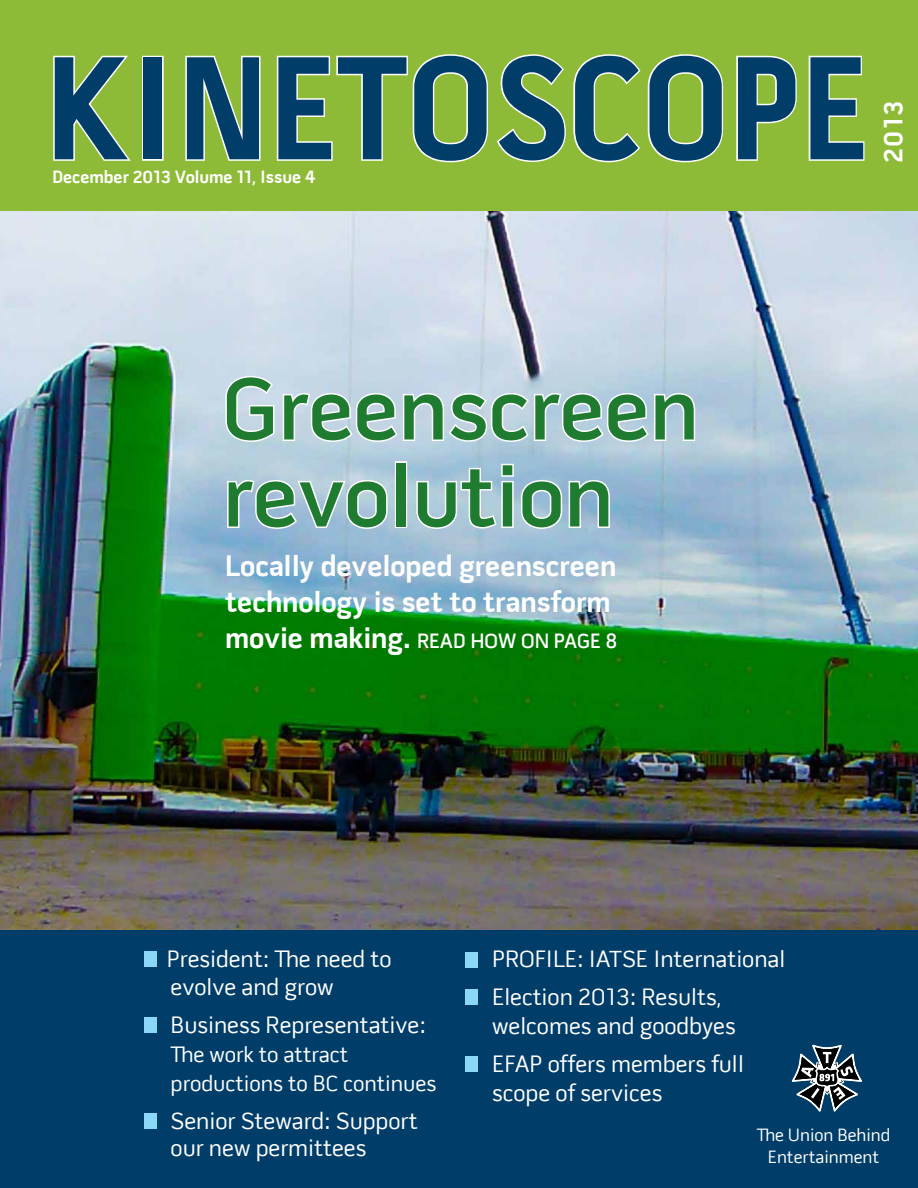
<style>
.page{position:relative;width:918px;height:1188px;background:#fff}
.page>*{position:absolute;margin:0;border:0;box-sizing:border-box;transform-origin:0 0}
.t1{font:700 150px "Pill Gothic 300 mg";color:#003e69}
.t2{font:600 90px/87px "Pill Gothic 600 mg";color:#1e7b30}
.t3{font:700 30px/36px "Pill Gothic 600 mg";color:#fff}
.t4{font:700 27px "Pill Gothic 600 mg";color:#fff}
.t5{font:24px/37.8px "Pill Gothic 600 mg";color:#fff}
.t6{font:22.5px/28.8px "Pill Gothic 600 mg";color:#fff}
.t7{font:600 21px "Pill Gothic 600 mg";color:#fff}
.t8{font:18px/21.6px "Pill Gothic 600 mg";color:#fff;text-align:center}
.t9{font:700 18px "Pill Gothic 600 mg";color:#fff}
.s1{font-weight:700;font-size:30px}
</style>
<div class="page">
<div style="left:0;top:927px;width:918px;height:261px;background:#003e69"></div>
<div style="left:0;top:0;width:918px;height:214px;background:#8ebb37"></div>
<svg style="left:53px;top:55px;width:78px;height:106px"></svg>
<div style="left:142px;top:56px;width:22px;height:105px;border:3px solid #fff"></div>
<svg style="left:185px;top:55px;width:76px;height:106px"></svg>
<svg style="left:276px;top:54px;width:448px;height:109px"></svg>
<svg style="left:736px;top:55px;width:61px;height:106px"></svg>
<svg style="left:808px;top:55px;width:57px;height:106px"></svg>
<div style="left:144px;top:951px;width:12px;height:16px;background:#8bd7f8"></div>
<div style="left:144px;top:1018px;width:12px;height:15px;background:#8bd7f8"></div>
<div style="left:144px;top:1113px;width:12px;height:16px;background:#8bd7f8"></div>
<div style="left:465px;top:952px;width:13px;height:16px;background:#8bd7f8"></div>
<div style="left:465px;top:990px;width:13px;height:15px;background:#8bd7f8"></div>
<div style="left:465px;top:1056px;width:13px;height:16px;background:#8bd7f8"></div>
<img style="left:0;top:212px;width:918px;height:717px">
<svg style="left:223px;top:374px;width:474px;height:70px"></svg>
<svg style="left:226px;top:478px;width:164px;height:53px"></svg>
<div style="left:395px;top:461px;width:12px;height:67px;border:3px solid #fff"></div>
<svg style="left:415px;top:462px;width:196px;height:69px"></svg>
<svg style="left:792px;top:1045px;width:70px;height:67px"></svg>
<h1 class="t1" style="left:45px;top:16px;width:825px">KINETOSCOPE</h1>
<p class="t9" style="left:52px;top:165px;width:264px">December 2013 Volume 11, Issue 4</p>
<p class="t4" style="left:877px;top:163px;width:63px;rotate:-90deg">2013</p>
<h2 class="t2" style="left:222px;top:366px;width:478px">Greenscreen revolution</h2>
<p class="t3" style="left:225px;top:548px;width:393px">Locally developed greenscreen technology is set to transform</p>
<p class="t7" style="left:225px;top:628px;width:394px"><span class="s1">movie making.</span> READ HOW ON PAGE 8</p>
<p class="t5" style="left:167px;top:944px;width:226px;line-height:28.8px">President: The need to evolve and grow</p>
<p class="t5" style="left:171px;top:1006px;width:257px">Business Representative:</p>
<p class="t6" style="left:171px;top:1040px;width:267px">The work to attract productions to BC continues</p>
<p class="t5" style="left:171px;top:1107px;width:249px;line-height:27px">Senior Steward: Support our new permittees</p>
<p class="t5" style="left:492px;top:941px;width:295px">PROFILE: IATSE International<br>Election 2013: Results,</p>
<p class="t5" style="left:492px;top:1007px;width:253px">welcomes and goodbyes<br>EFAP offers members full</p>
<p class="t5" style="left:492px;top:1074px;width:172px">scope of services</p>
<p class="t8" style="left:757px;top:1124px;width:135px">The Union Behind<br>Entertainment</p>
</div>
